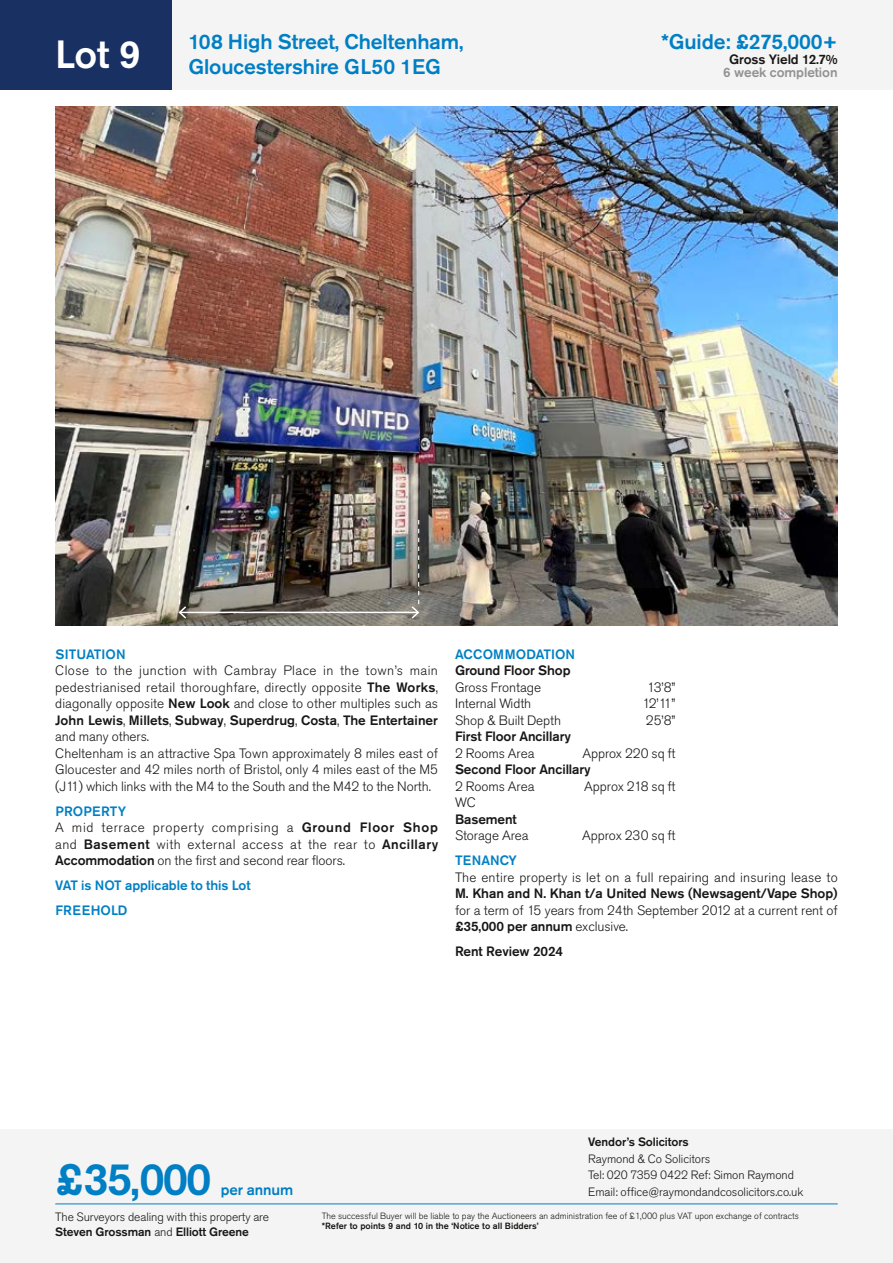
<style>
.page{position:relative;width:893px;height:1263px;background:#fff}
.page>*{position:absolute;margin:0;border:0;box-sizing:border-box;transform-origin:0 0}
.t1{font:500 45px "Akzidenz Grotesk Pro";color:#007fc4}
.t2{font:500 39px "Akzidenz Grotesk Pro";color:#fff}
.t3{font:500 21px/25.2px "Akzidenz Grotesk Pro";letter-spacing:-.005em;color:#007fc4}
.t4{font:500 15px "Akzidenz Grotesk Pro";letter-spacing:-.005em;color:#007fc4}
.t5{font:300 13.5px/16.5px "Akzidenz Grotesk Pro";letter-spacing:.005em;color:#181716}
.t6{font:300 13.5px/16.5px "Akzidenz Grotesk Pro";letter-spacing:.035em;color:#181716}
.t7{font:500 13.5px "Akzidenz Grotesk Pro";letter-spacing:-.005em;color:#181716}
.t8{font:500 13.5px/24.8px "Akzidenz Grotesk Pro";letter-spacing:.005em;color:#007fc4}
.t9{font:500 13.5px "Akzidenz Grotesk Pro";letter-spacing:-.005em;color:#919291}
.t10{font:300 12px/15px "Akzidenz Grotesk Pro";letter-spacing:-.005em;color:#181716}
.t11{font:500 12px "Akzidenz Grotesk Pro";letter-spacing:-.005em;color:#181716}
.t12{font:300 9px "Akzidenz Grotesk Pro";color:#181716}
.t13{font:500 9px "Akzidenz Grotesk Pro";color:#181716}
.s1{font-weight:500}
.s2{font-weight:500;color:#007fc4}
</style>
<div class="page">
<div style="left:0;top:0;width:893px;height:89px;background:#f4f4f4"></div>
<div style="left:0;top:1129px;width:893px;height:134px;background:#f4f4f4"></div>
<div style="left:0;top:0;width:171px;height:89px;background:#193162"></div>
<hr style="left:55px;top:1203px;width:783px;height:1px;background:#007fc4">
<img style="left:55px;top:106px;width:783px;height:520px">
<hr style="left:180px;top:612px;width:238px;height:1px;background:#fff">
<svg style="left:177px;top:522px;width:11px;height:98px"></svg>
<svg style="left:410px;top:520px;width:10px;height:100px"></svg>
<h2 class="t2" style="left:55px;top:29px;width:87px">Lot 9</h2>
<h3 class="t3" style="left:189px;top:29px;width:276px">108 High Street, Cheltenham,<br>Gloucestershire GL50 1EG</h3>
<h3 class="t3" style="left:661px;top:29px;width:178px">*Guide: £275,000+</h3>
<p class="t7" style="left:729px;top:50px;width:110px">Gross Yield 12.7%</p>
<p class="t9" style="left:723px;top:64px;width:116px">6 week completion</p>
<p class="t8" style="left:55px;top:642px;width:72px">SITUATION</p>
<p class="t5" style="left:55px;top:662px;width:384px">Close to the junction with Cambray Place in the town’s main pedestrianised retail thoroughfare, directly opposite <span class="s1">The Works</span>, diagonally opposite <span class="s1">New Look</span> and close to other multiples such as <span class="s1">John Lewis</span>, <span class="s1">Millets</span>, <span class="s1">Subway</span>, <span class="s1">Superdrug</span>, <span class="s1">Costa</span>, <span class="s1">The Entertainer </span>and many others.<br>Cheltenham is an attractive Spa Town approximately 8 miles east of Gloucester and 42 miles north of Bristol, only 4 miles east of the M5 (J11) which links with the M4 to the South and the M42 to the North.</p>
<p class="t6" style="left:55px;top:803px;width:384px"><span class="s2">PROPERTY<br></span>A mid terrace property comprising a <span class="s1">Ground Floor Shop </span>and <span class="s1">Basement</span> with external access at the rear to <span class="s1">Ancillary Accommodation</span> on the first and second rear floors.</p>
<p class="t8" style="left:55px;top:873px;width:197px">VAT is NOT applicable to this Lot<br>FREEHOLD</p>
<p class="t8" style="left:455px;top:642px;width:121px">ACCOMMODATION</p>
<p class="t7" style="left:455px;top:662px;width:117px">Ground Floor Shop</p>
<p class="t5" style="left:455px;top:679px;width:88px">Gross Frontage</p>
<p class="t5" style="left:647px;top:679px;width:30px">13’8”</p>
<p class="t5" style="left:455px;top:695px;width:78px">Internal Width</p>
<p class="t5" style="left:642px;top:695px;width:34px">12’11”</p>
<p class="t5" style="left:455px;top:712px;width:108px">Shop &amp; Built Depth</p>
<p class="t5" style="left:646px;top:712px;width:31px">25’8”</p>
<p class="t7" style="left:455px;top:728px;width:117px">First Floor Ancillary</p>
<p class="t5" style="left:455px;top:745px;width:81px">2 Rooms Area</p>
<p class="t5" style="left:582px;top:745px;width:95px">Approx 220 sq ft</p>
<p class="t7" style="left:455px;top:761px;width:137px">Second Floor Ancillary</p>
<p class="t5" style="left:455px;top:778px;width:81px">2 Rooms Area</p>
<p class="t5" style="left:584px;top:778px;width:93px">Approx 218 sq ft</p>
<p class="t5" style="left:455px;top:794px;width:22px">WC</p>
<p class="t7" style="left:455px;top:810px;width:63px">Basement</p>
<p class="t5" style="left:455px;top:827px;width:75px">Storage Area</p>
<p class="t5" style="left:582px;top:827px;width:95px">Approx 230 sq ft</p>
<p class="t8" style="left:455px;top:848px;width:63px">TENANCY</p>
<p class="t5" style="left:455px;top:869px;width:384px">The entire property is let on a full repairing and insuring lease to</p>
<p class="t7" style="left:455px;top:885px;width:384px">M. Khan and N. Khan t/a United News (Newsagent/Vape Shop)</p>
<p class="t5" style="left:455px;top:902px;width:384px">for a term of 15 years from 24th September 2012 at a current rent of <span class="s1">£35,000 per annum</span> exclusive.</p>
<p class="t7" style="left:455px;top:942px;width:110px">Rent Review 2024</p>
<h1 class="t1" style="left:55px;top:1150px;width:158px">£35,000</h1>
<p class="t11" style="left:588px;top:1134px;width:102px">Vendor’s Solicitors</p>
<p class="t10" style="left:588px;top:1150px;width:207px;line-height:16.5px">Raymond &amp; Co Solicitors<br>Tel: 020 7359 0422 Ref: Simon Raymond</p>
<p class="t4" style="left:221px;top:1180px;width:74px">per annum</p>
<p class="t10" style="left:588px;top:1184px;width:217px">Email: office@raymondandcosolicitors.co.uk</p>
<p class="t10" style="left:55px;top:1209px;width:215px">The Surveyors dealing with this property are<br><span class="s1">Steven Grossman</span> and <span class="s1">Elliott Greene</span></p>
<p class="t12" style="left:322px;top:1209px;width:479px">The successful Buyer will be liable to pay the Auctioneers an administration fee of £1,000 plus VAT upon exchange of contracts</p>
<p class="t13" style="left:322px;top:1220px;width:218px">*Refer to points 9 and 10 in the ‘Notice to all Bidders’</p>
</div>
